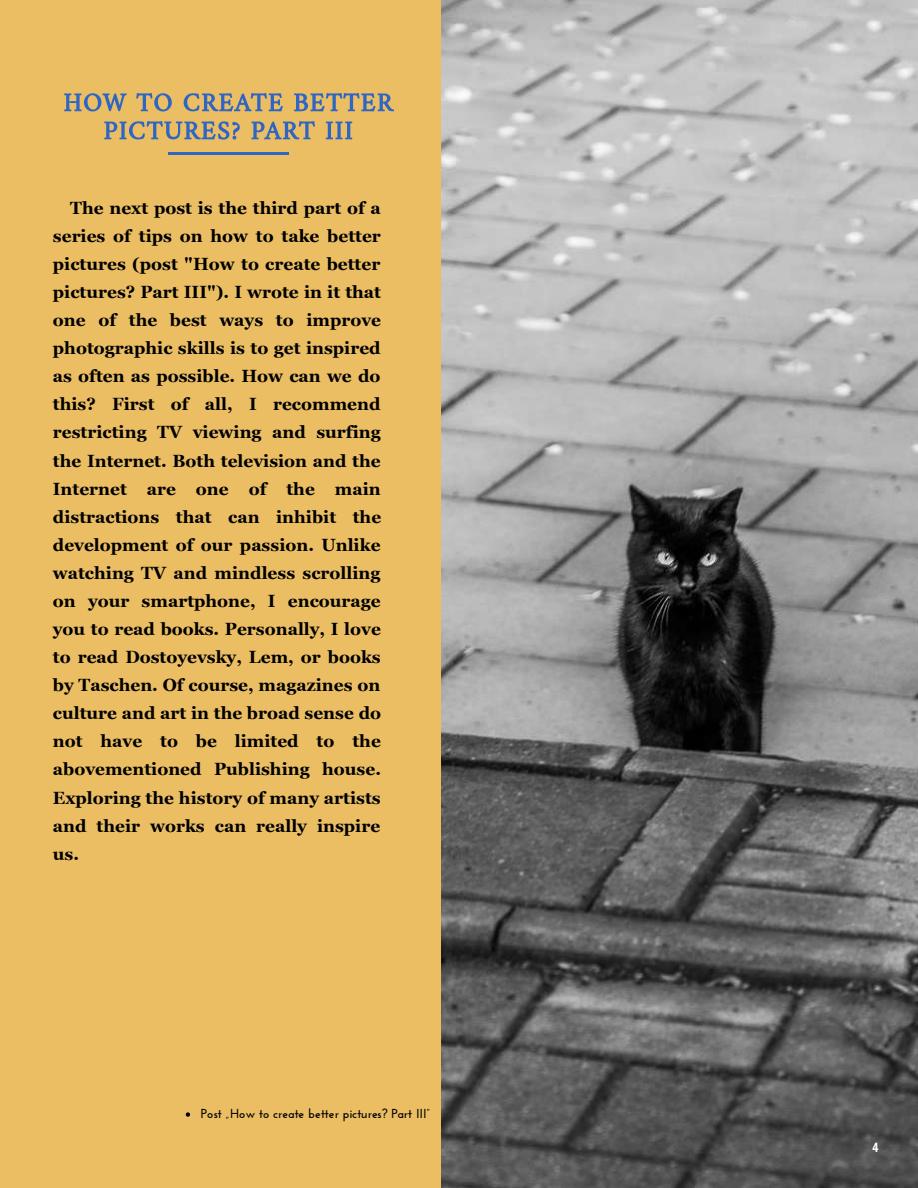
<style>
.page{position:relative;width:918px;height:1188px;background:#ebbe64}
.page>*{position:absolute;margin:0;border:0;box-sizing:border-box;transform-origin:0 0}
.t1{font:700 17.25px/28px "Georgia";color:#000;text-align:justify}
.t2{font:700 12.9px "Josefin Sans";color:#000}
.t3{font:700 condensed 12.9px "Open Sans";color:#fff}
</style>
<div class="page">
<img style="left:442px;top:0;width:476px;height:1188px">
<svg style="left:64px;top:93px;width:330px;height:18px"></svg>
<svg style="left:104px;top:121px;width:248px;height:19px"></svg>
<svg style="left:186px;top:1112px;width:4px;height:5px"></svg>
<hr style="left:168px;top:152px;width:80px;height:2px;background:#2f66c4">
<hr style="left:248px;top:152px;width:40px;height:2px;background:#2f66c4">
<p class="t1" style="left:53px;top:194px;width:330px;text-indent:17px">The next post is the third part of a series of tips on how to take better pictures (post "How to create better pictures? Part III"). I wrote in it that one of the best ways to improve photographic skills is to get inspired as often as possible. How can we do this? First of all, I recommend restricting TV viewing and surfing the Internet. Both television and the Internet are one of the main distractions that can inhibit the development of our passion. Unlike watching TV and mindless scrolling on your smartphone, I encourage you to read books. Personally, I love to read Dostoyevsky, Lem, or books by Taschen. Of course, magazines on culture and art in the broad sense do not have to be limited to the abovementioned Publishing house.<br>Exploring the history of many artists and their works can really inspire us.</p>
<p class="t2" style="left:201px;top:1106px;width:231px">Post „How to create better pictures? Part III”</p>
<p class="t3" style="left:873px;top:1140px;width:8px">4</p>
</div>
